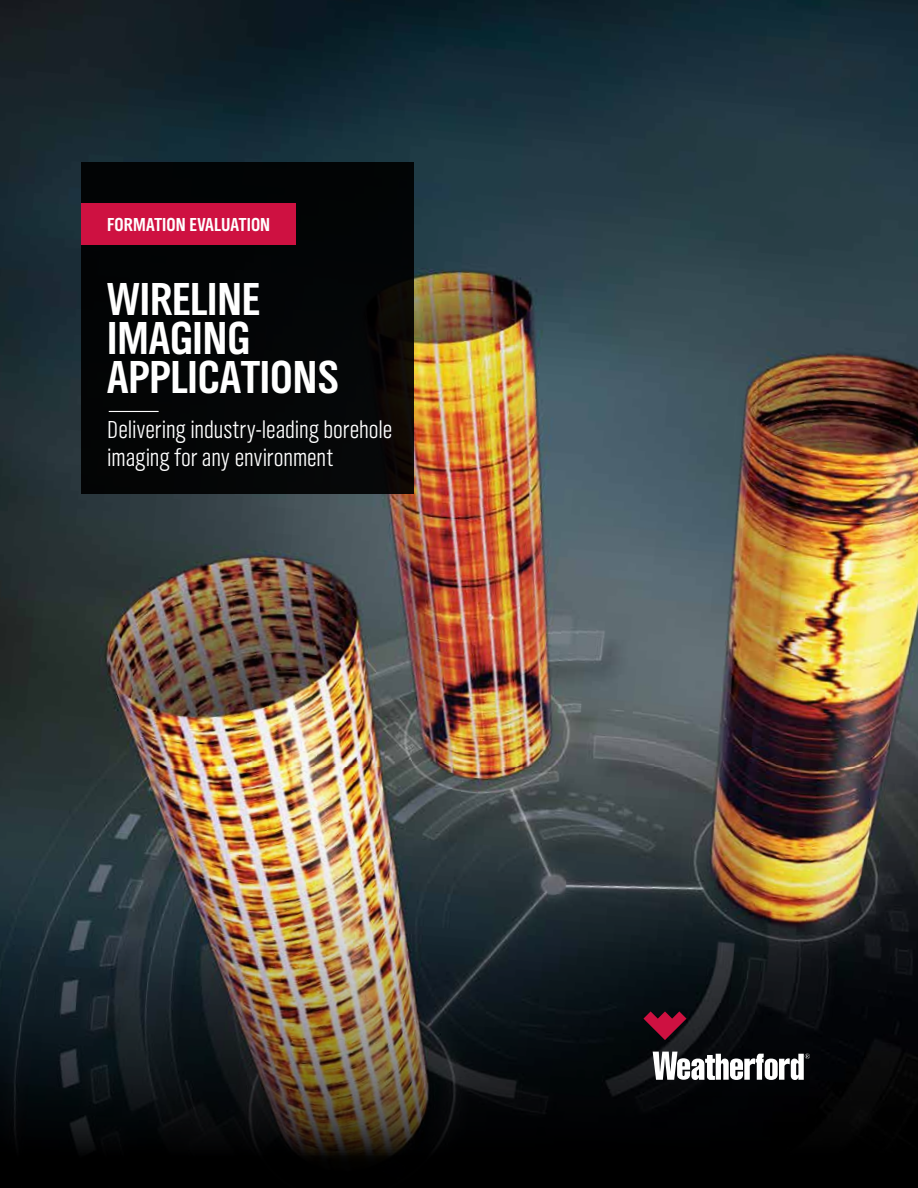
<style>
.page{position:relative;width:918px;height:1188px;background:#fff}
.page>*{position:absolute;margin:0;border:0;box-sizing:border-box;transform-origin:0 0}
.t1{font:48px/39px "TV Nord EF Bold Con";color:#fff}
.t2{font:25.5px/28.5px "TV Nord EF Light Con";color:#fff}
.t3{font:19.5px "TV Nord EF Bold Con";color:#fff}
</style>
<div class="page">
<img style="left:0;top:0;width:918px;height:767px">
<img style="left:0;top:767px;width:918px;height:421px">
<div style="left:81px;top:162px;width:333px;height:332px;background:#000"></div>
<div style="left:81px;top:203px;width:214px;height:41px;background:#ce1141"></div>
<hr style="left:109px;top:411px;width:50px;height:1px;background:#fff">
<svg style="left:643px;top:1011px;width:44px;height:29px"></svg>
<svg style="left:653px;top:1052px;width:157px;height:28px"></svg>
<p class="t3" style="left:107px;top:213px;width:164px">FORMATION EVALUATION</p>
<h1 class="t1" style="left:107px;top:280px;width:233px">WIRELINE<br>IMAGING<br>APPLICATIONS</h1>
<p class="t2" style="left:107px;top:416px;width:287px">Delivering industry-leading borehole imaging for any environment</p>
</div>
